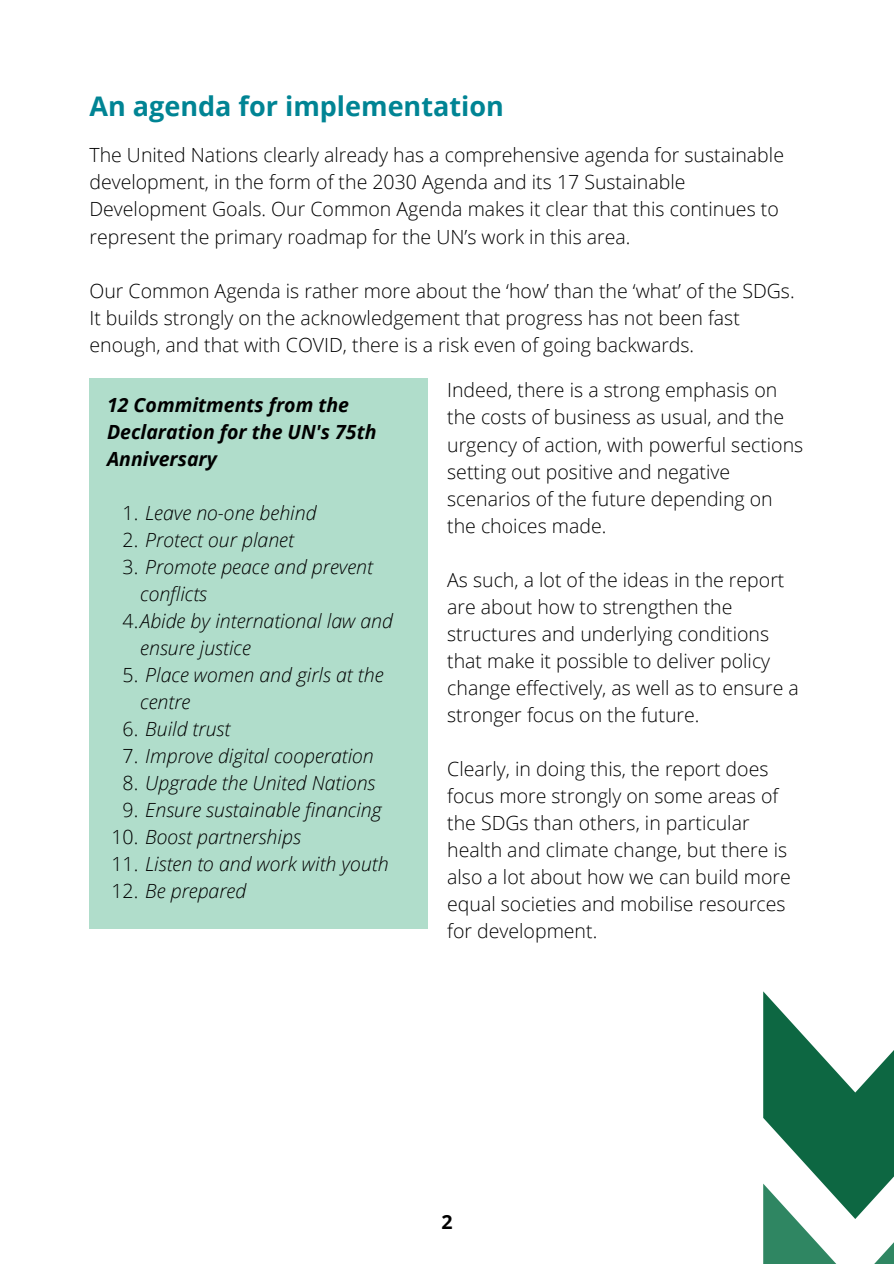
<style>
.page{position:relative;width:894px;height:1264px;background:#fff}
.page>*{position:absolute;margin:0;border:0;box-sizing:border-box;transform-origin:0 0}
.t1{font:700 27px "Open Sans";color:#008494}
.t2{font:300 19.5px/27px "Open Sans";color:#000}
.t3{font:italic 300 19.5px/27px "Open Sans";color:#000}
.t4{font:italic 700 19.5px/27px "Open Sans";color:#000}
.t5{font:700 19.5px "Open Sans";color:#000}
.s1{font-style:normal}
</style>
<div class="page">
<svg style="left:763px;top:991px;width:130px;height:272px"></svg>
<div style="left:89px;top:378px;width:338px;height:550px;background:#b0ddcb"></div>
<p class="t1" style="left:89px;top:87px;width:416px">An agenda for implementation</p>
<p class="t2" style="left:89px;top:141px;width:696px">The United Nations clearly already has a comprehensive agenda for sustainable development, in the form of the 2030 Agenda and its 17 Sustainable Development Goals. Our Common Agenda makes it clear that this continues to represent the primary roadmap for the UN’s work in this area.</p>
<p class="t2" style="left:89px;top:276px;width:706px">Our Common Agenda is rather more about the ‘how’ than the ‘what’ of the SDGs.<br>It builds strongly on the acknowledgement that progress has not been fast enough, and that with COVID, there is a risk even of going backwards.</p>
<p class="t4" style="left:107px;top:390px;width:271px">12 Commitments from the<br>Declaration for the UN's 75th<br>Anniversary</p>
<p class="t3" style="left:122px;top:499px;width:195px"><span class="s1">1.</span> Leave no-one behind</p>
<p class="t3" style="left:122px;top:526px;width:173px"><span class="s1">2.</span> Protect our planet</p>
<p class="t3" style="left:140px;top:553px;width:234px;text-indent:-18px"><span class="s1">3.</span> Promote peace and prevent conflicts</p>
<p class="t3" style="left:140px;top:607px;width:254px;text-indent:-18px"><span class="s1">4.</span>Abide by international law and ensure justice</p>
<p class="t3" style="left:140px;top:661px;width:245px;text-indent:-18px"><span class="s1">5.</span> Place women and girls at the centre</p>
<p class="t3" style="left:122px;top:715px;width:109px"><span class="s1">6.</span> Build trust</p>
<p class="t3" style="left:122px;top:742px;width:253px"><span class="s1">7.</span> Improve digital cooperation</p>
<p class="t3" style="left:122px;top:769px;width:254px"><span class="s1">8.</span> Upgrade the United Nations</p>
<p class="t3" style="left:122px;top:796px;width:260px"><span class="s1">9.</span> Ensure sustainable financing</p>
<p class="t3" style="left:111px;top:823px;width:191px"><span class="s1">10.</span> Boost partnerships</p>
<p class="t3" style="left:111px;top:850px;width:279px"><span class="s1">11.</span> Listen to and work with youth</p>
<p class="t3" style="left:111px;top:877px;width:136px"><span class="s1">12.</span> Be prepared</p>
<p class="t2" style="left:447px;top:376px;width:357px">Indeed, there is a strong emphasis on the costs of business as usual, and the urgency of action, with powerful sections setting out positive and negative scenarios of the future depending on the choices made.</p>
<p class="t2" style="left:447px;top:565px;width:353px">As such, a lot of the ideas in the report are about how to strengthen the structures and underlying conditions that make it possible to deliver policy change effectively, as well as to ensure a stronger focus on the future.</p>
<p class="t2" style="left:447px;top:754px;width:345px">Clearly, in doing this, the report does focus more strongly on some areas of the SDGs than others, in particular health and climate change, but there is also a lot about how we can build more equal societies and mobilise resources for development.</p>
<p class="t5" style="left:441px;top:1208px;width:13px">2</p>
</div>
